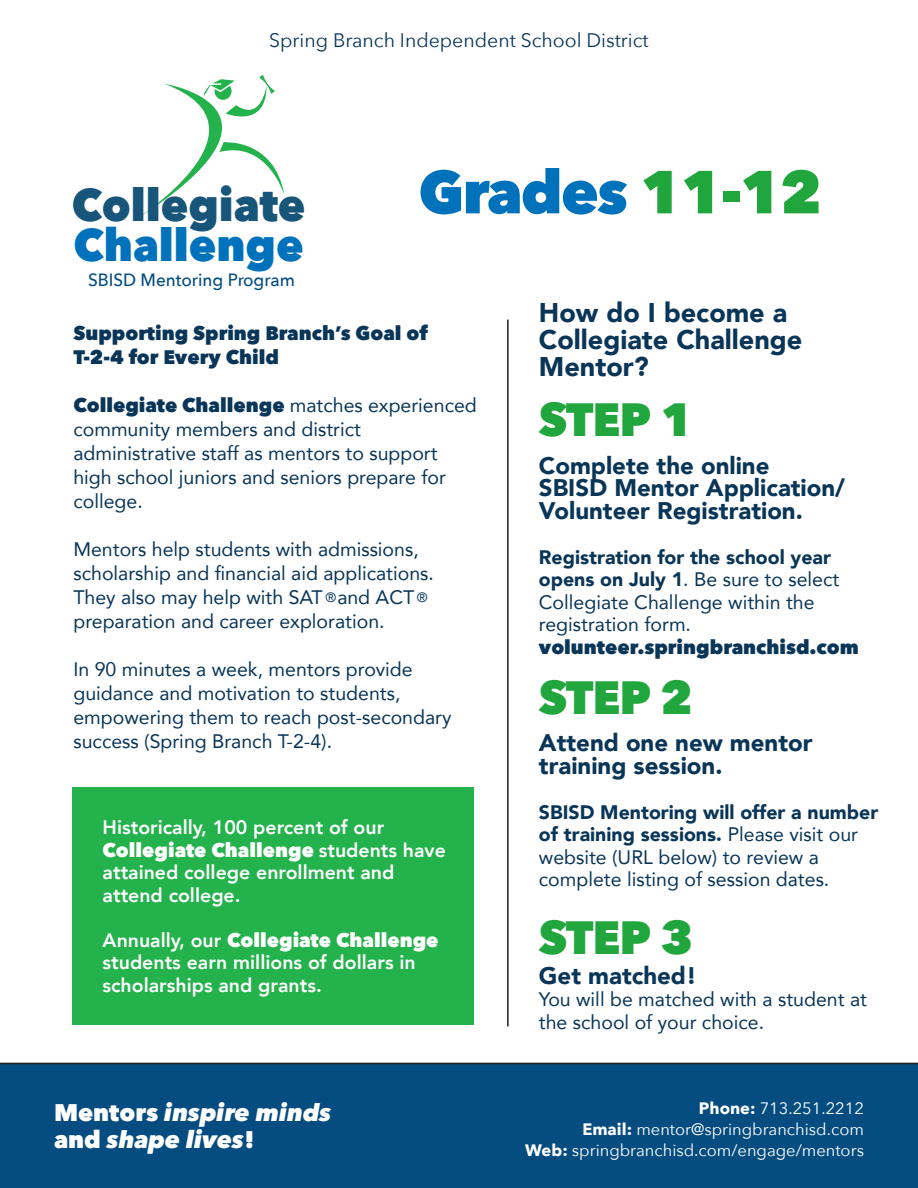
<style>
.page{position:relative;width:918px;height:1188px;background:#fff}
.page>*{position:absolute;margin:0;border:0;box-sizing:border-box;transform-origin:0 0}
.t1{font:800 60px "Avenir Next";letter-spacing:-.025em;color:#0072bc}
.t2{font:800 46.5px "Avenir Next";letter-spacing:-.025em;color:#21a63d}
.t3{font:800 45px "Avenir Next";color:#18557a}
.t4{font:800 45px "Avenir Next";color:#0072bc}
.t5{font:900 27px "Avenir";color:#093558}
.t6{font:900 24px "Avenir";color:#093558}
.t7{font:italic 800 24px "Avenir Next";color:#fff}
.t8{font:19.5px/24px "Avenir";color:#093558}
.t9{font:800 19.5px/22.5px "Avenir";color:#fff}
.t10{font:900 19.5px/22.5px "Avenir";color:#093558}
.t11{font:800 19.5px "Avenir Next";color:#093558}
.t12{font:19.5px "Avenir Next";color:#093558}
.t13{font:800 19.5px "Avenir Next";color:#fff}
.t14{font:500 17.7px "Avenir Next";color:#054d80}
.t15{font:16.5px "Avenir Next";color:#fff}
.t16{font:13.5px "Avenir";color:#093558}
.s1{color:#21a63d}
.s2{font-family:"Avenir Next";font-weight:800}
.s3{font-family:"Avenir Next"}
.s4{font-family:"Avenir"}
.s5{font-style:normal}
.s6{font-weight:400}
.s7{font-weight:700}
</style>
<div class="page">
<div style="left:72px;top:787px;width:402px;height:237px;background:#23b24b"></div>
<svg style="left:136px;top:75px;width:149px;height:144px"></svg>
<hr style="left:507px;top:320px;width:2px;height:706px;background:#231f20">
<div style="left:0;top:1063px;width:918px;height:125px;background:#054d80"></div>
<p class="t12" style="left:269px;top:23px;width:381px">Spring Branch Independent School District</p>
<h3 class="t3" style="left:72px;top:177px;width:235px">Collegiate</h3>
<h3 class="t4" style="left:74px;top:217px;width:232px">Challenge</h3>
<p class="t14" style="left:88px;top:264px;width:208px">SBISD Mentoring Program</p>
<p class="t1" style="left:418px;top:155px;width:405px">Grades <span class="s1">11-12</span></p>
<p class="t11" style="left:73px;top:321px;width:356px">Supporting Spring Branch’s Goal of</p>
<p class="t11" style="left:73px;top:345px;width:207px">T-2-4 for Every Child</p>
<p class="t8" style="left:73px;top:393px;width:405px"><span class="s2">Collegiate Challenge</span> matches experienced community members and district</p>
<p class="t8" style="left:73px;top:441px;width:374px">administrative staff as mentors to support high school juniors and seniors prepare for college.</p>
<p class="t8" style="left:73px;top:537px;width:347px">Mentors help students with admissions,</p>
<p class="t8" style="left:73px;top:561px;width:362px">scholarship and financial aid applications.<br>They also may help with SAT and ACT</p>
<p class="t8" style="left:73px;top:609px;width:313px">preparation and career exploration.</p>
<p class="t8" style="left:73px;top:657px;width:341px">In 90 minutes a week, mentors provide</p>
<p class="t8" style="left:73px;top:681px;width:329px">guidance and motivation to students,</p>
<p class="t8" style="left:73px;top:705px;width:380px">empowering them to reach post-secondary success (Spring Branch T-2-4).</p>
<p class="t16" style="left:326px;top:587px;width:12px">®</p>
<p class="t16" style="left:417px;top:587px;width:12px">®</p>
<p class="t9" style="left:103px;top:816px;width:283px">Historically, 100 percent of our</p>
<p class="t9" style="left:103px;top:839px;width:345px"><span class="s3">Collegiate Challenge</span> students have attained college enrollment and</p>
<p class="t9" style="left:103px;top:884px;width:139px">attend college.</p>
<p class="t13" style="left:103px;top:928px;width:337px"><span class="s4">Annually, our</span> Collegiate Challenge</p>
<p class="t9" style="left:103px;top:951px;width:315px">students earn millions of dollars in</p>
<p class="t9" style="left:103px;top:974px;width:221px">scholarships and grants.</p>
<p class="t7" style="left:54px;top:1098px;width:279px"><span class="s5">Mentors</span> inspire minds</p>
<p class="t7" style="left:54px;top:1125px;width:202px"><span class="s5">and</span> shape lives<span class="s5">!</span></p>
<p class="t5" style="left:539px;top:290px;width:250px">How do I become a</p>
<p class="t5" style="left:539px;top:317px;width:265px">Collegiate Challenge</p>
<p class="t5" style="left:539px;top:344px;width:111px">Mentor?</p>
<p class="t2" style="left:539px;top:391px;width:156px">STEP 1</p>
<p class="t6" style="left:539px;top:445px;width:232px">Complete the online</p>
<p class="t6" style="left:539px;top:467px;width:308px">SBISD Mentor Application/</p>
<p class="t6" style="left:539px;top:490px;width:265px">Volunteer Registration.</p>
<p class="t10" style="left:539px;top:545px;width:302px">Registration for the school year opens on July 1<span class="s6">. Be sure to select</span></p>
<p class="t8" style="left:539px;top:589px;width:277px">Collegiate Challenge within the</p>
<p class="t8" style="left:539px;top:612px;width:154px">registration form.</p>
<p class="t11" style="left:539px;top:635px;width:321px">volunteer.springbranchisd.com</p>
<p class="t2" style="left:539px;top:668px;width:156px">STEP 2</p>
<p class="t6" style="left:539px;top:722px;width:275px">Attend one new mentor</p>
<p class="t6" style="left:539px;top:745px;width:185px">training session.</p>
<p class="t10" style="left:539px;top:800px;width:341px">SBISD Mentoring will offer a number of training sessions. <span class="s6">Please visit our website (URL below) to review a</span></p>
<p class="t8" style="left:539px;top:867px;width:292px">complete listing of session dates.</p>
<p class="t2" style="left:539px;top:908px;width:156px">STEP 3</p>
<p class="t6" style="left:539px;top:955px;width:159px">Get matched!</p>
<p class="t8" style="left:539px;top:988px;width:330px;line-height:22.5px">You will be matched with a student at the school of your choice.</p>
<p class="t15" style="left:699px;top:1094px;width:167px"><span class="s7">Phone:</span> 713.251.2212</p>
<p class="t15" style="left:582px;top:1115px;width:283px"><span class="s7">Email:</span> mentor@springbranchisd.com</p>
<p class="t15" style="left:525px;top:1136px;width:340px"><span class="s7">Web:</span> springbranchisd.com/engage/mentors</p>
</div>
